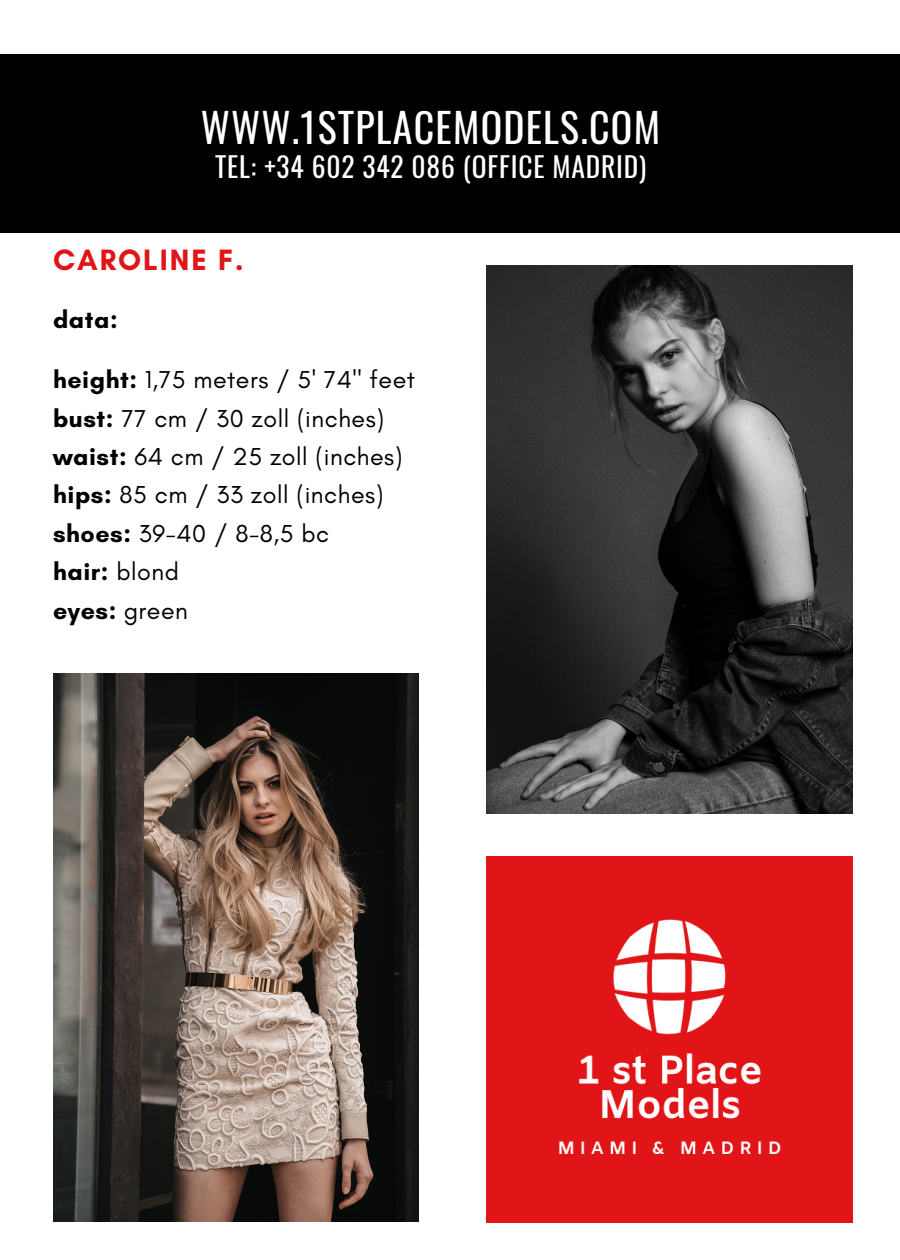
<style>
.page{position:relative;width:900px;height:1260px;background:#fff}
.page>*{position:absolute;margin:0;border:0;box-sizing:border-box;transform-origin:0 0}
.t1{font:55px "Oswald";letter-spacing:.03em;color:#fff}
.t2{font:40px "Oswald";letter-spacing:.03em;color:#fff}
.t3{font:700 30px "Glacial Indifference";letter-spacing:.065em;color:#e11417}
.t4{font:27.5px "Oswald";letter-spacing:.03em;color:#fff}
.t5{font:25px "Glacial Indifference";letter-spacing:.02em;color:#000}
.t6{font:700 25px "Glacial Indifference";letter-spacing:.02em;color:#000}
.s1{font-weight:700}
.s2{font-weight:400}
</style>
<div class="page">
<img style="left:53px;top:674px;width:366px;height:547px">
<img style="left:487px;top:266px;width:366px;height:547px">
<img style="left:487px;top:857px;width:366px;height:365px">
<div style="left:0;top:54px;width:900px;height:178px;background:#000"></div>
<p class="t2" style="left:201px;top:96px;width:461px">WWW.1STPLACEMODELS.COM</p>
<p class="t4" style="left:215px;top:145px;width:433px">TEL: +34 602 342 086 (OFFICE MADRID)</p>
<p class="t1" style="left:115px;top:95px;width:633px">WWW.1STPLACEMODELS.COM</p>
<p class="t3" style="left:53px;top:241px;width:192px">CAROLINE F.</p>
<p class="t6" style="left:53px;top:304px;width:66px">data:</p>
<p class="t5" style="left:53px;top:364px;width:364px"><span class="s1">height:</span> 1,75 meters / 5' 74'' feet</p>
<p class="t5" style="left:53px;top:403px;width:333px"><span class="s1">bust:</span> 77 cm / 30 zoll (inches)</p>
<p class="t5" style="left:53px;top:441px;width:351px"><span class="s1">waist:</span> 64 cm / 25 zoll (inches)</p>
<p class="t5" style="left:53px;top:480px;width:332px"><span class="s1">hips:</span> 85 cm / 33 zoll (inches)</p>
<p class="t5" style="left:53px;top:518px;width:278px"><span class="s1">shoes:</span> 39-40 / 8-8,5 bc</p>
<p class="t6" style="left:53px;top:557px;width:128px">hair: <span class="s2">blond</span></p>
<p class="t6" style="left:53px;top:595px;width:136px">eyes: <span class="s2">green</span></p>
</div>
